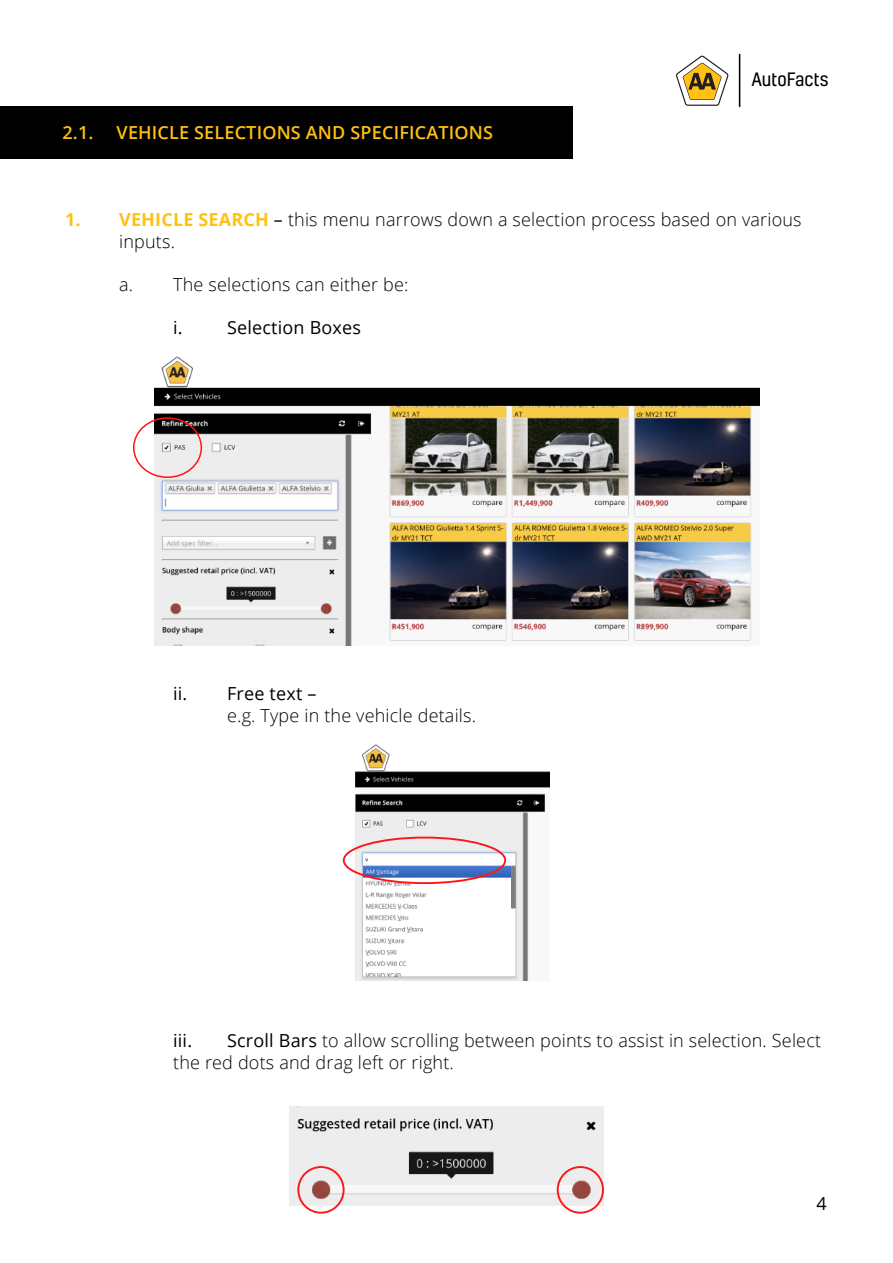
<style>
.page{position:relative;width:893px;height:1263px;background:#fff}
.page>*{position:absolute;margin:0;border:0;box-sizing:border-box;transform-origin:0 0}
.t1{font:300 18px/21.6px "Open Sans";letter-spacing:.01em;color:#000}
.t2{font:600 18px "Open Sans";letter-spacing:.01em;color:#ffc012}
.t3{font:18px "Open Sans";letter-spacing:.01em;color:#000}
.t4{font:17.7px "Kelson";color:#000}
.s1{font-weight:700;color:#ffc113}
.s2{font-weight:400}
</style>
<div class="page">
<svg style="left:676px;top:55px;width:53px;height:51px"></svg>
<hr style="left:739px;top:54px;width:1px;height:52px;background:#000">
<div style="left:0;top:106px;width:573px;height:53px;background:#000"></div>
<img style="left:154px;top:357px;width:605px;height:288px">
<div style="left:133px;top:417px;width:69px;height:61px;border:2px solid #ff1515;border-radius:50%"></div>
<img style="left:355px;top:745px;width:194px;height:236px">
<div style="left:343px;top:837px;width:163px;height:47px;border:2px solid #ff1515;border-radius:50%"></div>
<img style="left:290px;top:1106px;width:313px;height:99px">
<div style="left:297px;top:1166px;width:48px;height:47px;border:2px solid #ff1515;border-radius:50%"></div>
<div style="left:557px;top:1166px;width:47px;height:47px;border:2px solid #ff1515;border-radius:50%"></div>
<p class="t2" style="left:62px;top:120px;width:32px">2.1.</p>
<p class="t2" style="left:117px;top:120px;width:378px">VEHICLE SELECTIONS AND SPECIFICATIONS</p>
<p class="t4" style="left:751px;top:68px;width:78px">AutoFacts</p>
<p class="t1" style="left:119px;top:209px;width:684px;text-indent:-54px"><span class="s1">1. VEHICLE SEARCH</span> <span class="s2">–</span> this menu narrows down a selection process based on various inputs.</p>
<p class="t1" style="left:119px;top:273px;width:291px">a. The selections can either be:</p>
<p class="t3" style="left:173px;top:316px;width:11px">i.</p>
<p class="t3" style="left:227px;top:316px;width:135px">Selection Boxes</p>
<p class="t3" style="left:173px;top:681px;width:145px">ii. Free text –</p>
<p class="t1" style="left:227px;top:704px;width:250px">e.g. Type in the vehicle details.</p>
<p class="t1" style="left:173px;top:1029px;width:649px;text-indent:54px"><span class="s2">Scroll Bars</span> to allow scrolling between points to assist in selection. Select the red dots and drag left or right.</p>
<p class="t3" style="left:173px;top:1028px;width:20px">iii.</p>
<p class="t3" style="left:816px;top:1191px;width:12px">4</p>
</div>
